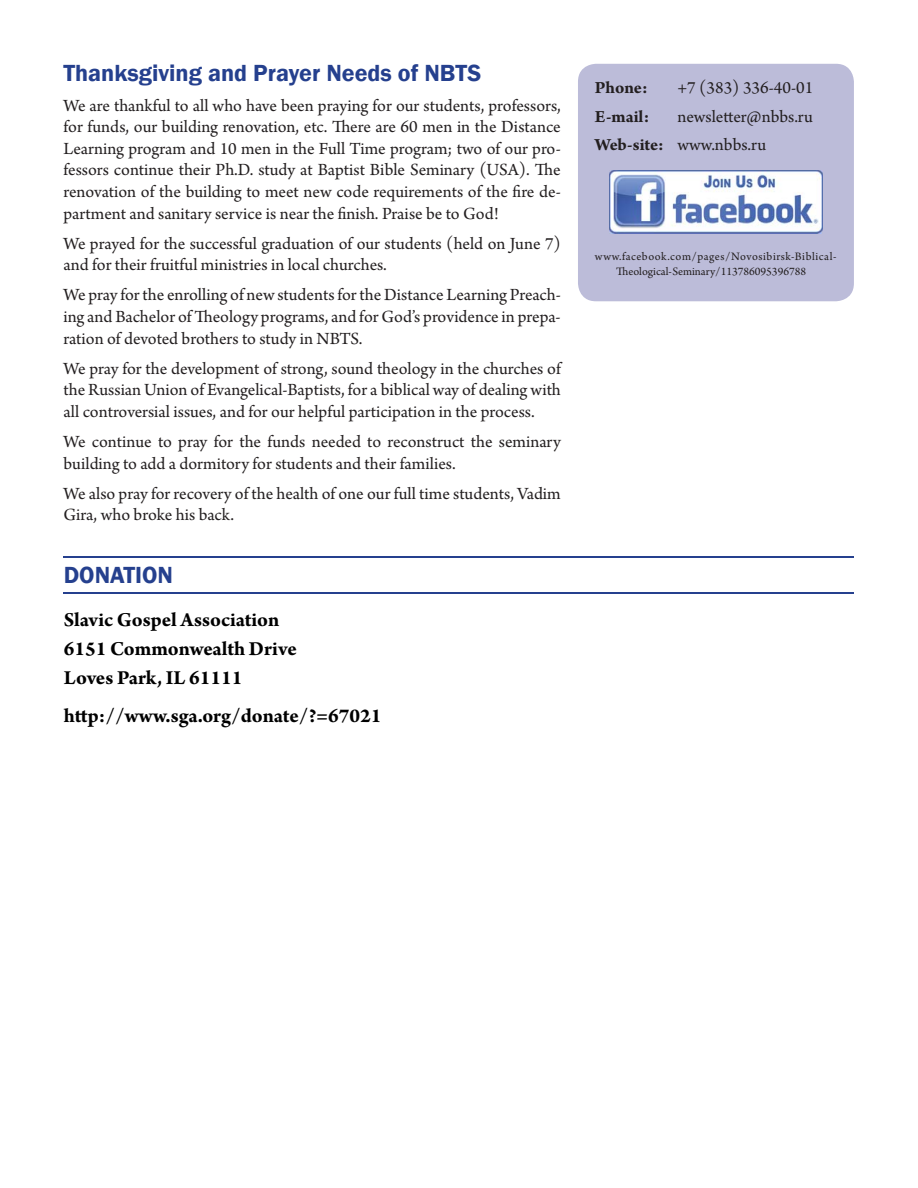
<style>
.page{position:relative;width:918px;height:1188px;background:#fff}
.page>*{position:absolute;margin:0;border:0;box-sizing:border-box;transform-origin:0 0}
.t1{font:600 24px "Franklin Gothic";color:#25408e}
.t2{font:700 21px/29.4px "Arno Pro";color:#000}
.t3{font:18px/21.6px "Arno Pro";color:#231f20}
.t4{font:700 18px "Arno Pro";color:#231f20}
.t5{font:12px/14.4px "Arno Pro";letter-spacing:.035em;color:#231f20}
.s1{font-weight:700}
</style>
<div class="page">
<div style="left:578px;top:64px;width:276px;height:237px;background:#bcbcd9;border-radius:18px"></div>
<hr style="left:64px;top:556px;width:790px;height:2px;background:#25408e">
<hr style="left:64px;top:592px;width:790px;height:1px;background:#25408e">
<img style="left:610px;top:170px;width:212px;height:63px">
<h1 class="t1" style="left:63px;top:59px;width:420px">Thanksgiving and Prayer Needs of NBTS</h1>
<p class="t3" style="left:63px;top:96px;width:499px;text-align:justify">We are thankful to all who have been praying for our students, professors, for funds, our building renovation, etc. There are 60 men in the Distance Learning program and 10 men in the Full Time program; two of our pro&shy;fessors continue their Ph.D. study at Baptist Bible Seminary (USA). The renovation of the building to meet new code requirements of the fire de&shy;partment and sanitary service is near the finish. Praise be to God!</p>
<p class="t3" style="left:63px;top:234px;width:499px">We prayed for the successful graduation of our students (held on June 7) and for their fruitful ministries in local churches.</p>
<p class="t3" style="left:63px;top:286px;width:499px;text-align:justify">We pray for the enrolling of new students for the Distance Learning Preach&shy;ing and Bachelor of Theology programs, and for God’s providence in prepa&shy;ration of devoted brothers to study in NBTS.</p>
<p class="t3" style="left:63px;top:359px;width:499px;text-align:justify">We pray for the development of strong, sound theology in the churches of the Russian Union of Evangelical-Baptists, for a biblical way of dealing with all controversial issues, and for our helpful participation in the process.</p>
<p class="t3" style="left:63px;top:433px;width:499px">We continue to pray for the funds needed to reconstruct the seminary building to add a dormitory for students and their families.</p>
<p class="t3" style="left:63px;top:484px;width:499px">We also pray for recovery of the health of one our full time students, Vadim<br>Gira, who broke his back.</p>
<h1 class="t1" style="left:64px;top:561px;width:111px">DONATION</h1>
<p class="t2" style="left:64px;top:607px;width:235px">Slavic Gospel Association<br>6151 Commonwealth Drive<br>Loves Park, IL 61111</p>
<p class="t2" style="left:64px;top:703px;width:319px">http://www.sga.org/donate/?=67021</p>
<p class="t4" style="left:595px;top:81px;width:54px">Phone:</p>
<p class="t3" style="left:677px;top:78px;width:137px">+7 (383) 336-40-01</p>
<p class="t4" style="left:595px;top:110px;width:56px">E-mail:</p>
<p class="t3" style="left:595px;top:104px;width:219px;line-height:28.8px;text-indent:83px">newsletter@nbbs.ru<br><span class="s1">Web-site:</span> www.nbbs.ru</p>
<p class="t5" style="left:616px;top:251px;width:222px;text-indent:-21px">www.facebook.com/pages/Novosibirsk-Biblical-<br>Theological-Seminary/113786095396788</p>
</div>
